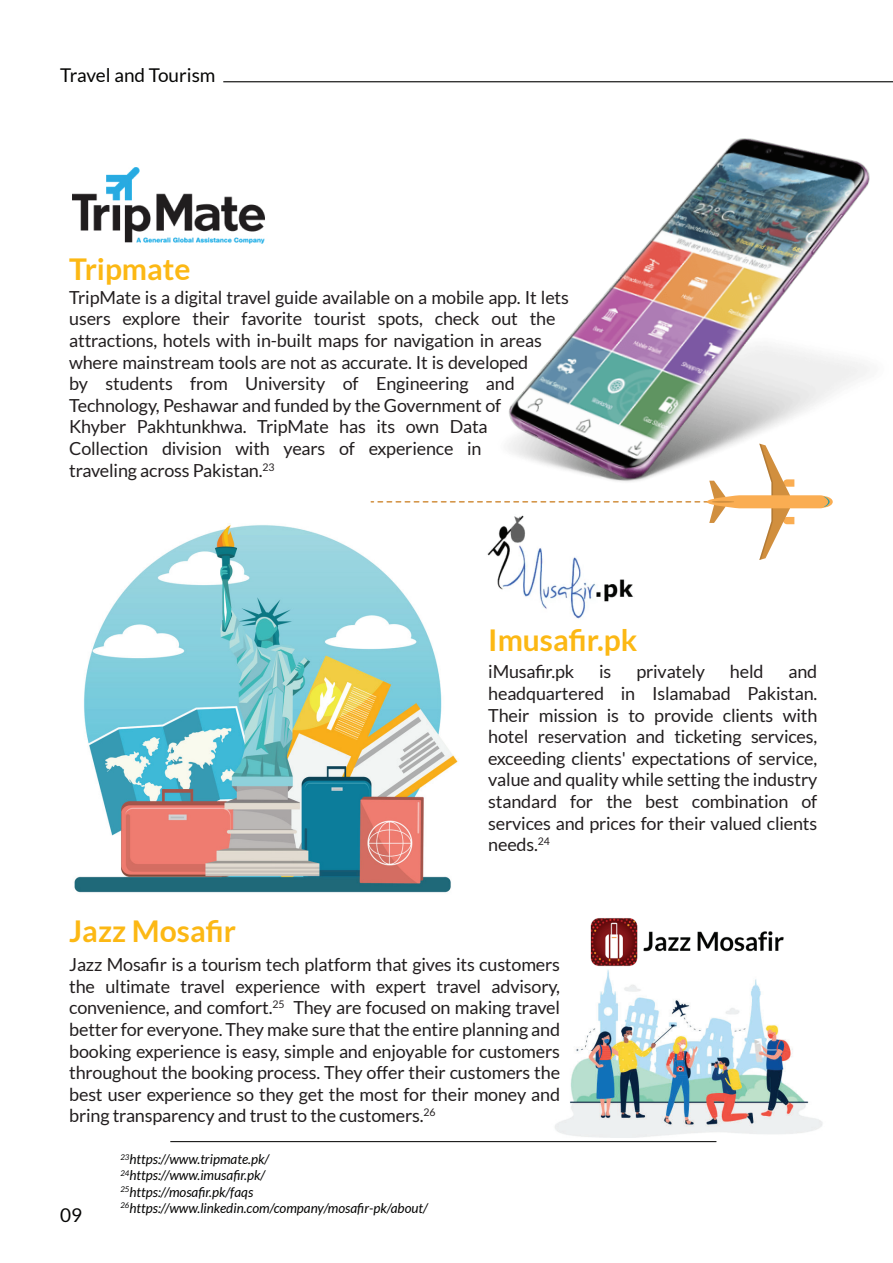
<style>
.page{position:relative;width:893px;height:1263px;background:#fff}
.page>*{position:absolute;margin:0;border:0;box-sizing:border-box;transform-origin:0 0}
.t1{font:700 30px "Lato";color:#fcb814}
.t2{font:19.05px "Lato";color:#050504}
.t3{font:18px/21.6px "Lato";letter-spacing:-.01em;color:#231f20;text-align:justify}
.t4{font:italic 13.5px/16.2px "Lato";color:#050504}
</style>
<div class="page">
<img style="left:548px;top:969px;width:275px;height:174px">
<hr style="left:223px;top:81px;width:670px;height:1px;background:#050504">
<hr style="left:170px;top:1141px;width:546px;height:1px;background:#050504">
<img style="left:72px;top:167px;width:193px;height:77px">
<img style="left:509px;top:138px;width:361px;height:306px">
<img style="left:497px;top:560px;width:137px;height:59px">
<img style="left:74px;top:524px;width:384px;height:369px">
<img style="left:590px;top:918px;width:194px;height:49px">
<svg style="left:371px;top:444px;width:462px;height:116px"></svg>
<p class="t2" style="left:60px;top:64px;width:157px">Travel and Tourism</p>
<h1 class="t1" style="left:69px;top:251px;width:123px">Tripmate</h1>
<p class="t3" style="left:69px;top:286px;width:501px;text-align:left">TripMate is a digital travel guide available on a mobile app. It lets users explore their favorite tourist spots, check out the attractions, hotels with in-built maps for navigation in areas where mainstream tools are not as accurate. It is developed<br>by students from University of Engineering and Technology, Peshawar and funded by the Government of<br>Khyber Pakhtunkhwa. TripMate has its own Data Collection division with years of experience in<br>traveling across Pakistan.<sup>23</sup></p>
<h1 class="t1" style="left:488px;top:623px;width:150px">Imusafir.pk</h1>
<h1 class="t1" style="left:69px;top:914px;width:168px">Jazz Mosafir</h1>
<p class="t3" style="left:488px;top:661px;width:331px;text-indent:300px">and headquartered in Islamabad Pakistan.<br>Their mission is to provide clients with hotel reservation and ticketing services, exceeding clients' expectations of service, value and quality while setting the industry standard for the best combination of services and prices for their valued clients needs.<sup>24</sup></p>
<p class="t3" style="left:488px;top:661px;width:88px">iMusafir.pk</p>
<p class="t3" style="left:599px;top:661px;width:14px">is</p>
<p class="t3" style="left:636px;top:661px;width:70px">privately</p>
<p class="t3" style="left:730px;top:661px;width:35px">held</p>
<p class="t3" style="left:69px;top:954px;width:492px">Jazz Mosafir is a tourism tech platform that gives its customers the ultimate travel experience with expert travel advisory, convenience, and comfort.<sup>25</sup> They are focused on making travel better for everyone. They make sure that the entire planning and booking experience is easy, simple and enjoyable for customers throughout the booking process. They offer their customers the best user experience so they get the most for their money and bring transparency and trust to the customers.<sup>26</sup></p>
<p class="t2" style="left:60px;top:1205px;width:24px">09</p>
<p class="t4" style="left:120px;top:1151px;width:309px"><sup>23</sup>https://www.tripmate.pk/<br><sup>24</sup>https://www.imusafir.pk/<br><sup>25</sup>https://mosafir.pk/faqs <sup>26</sup>https://www.linkedin.com/company/mosafir-pk/about/</p>
</div>
